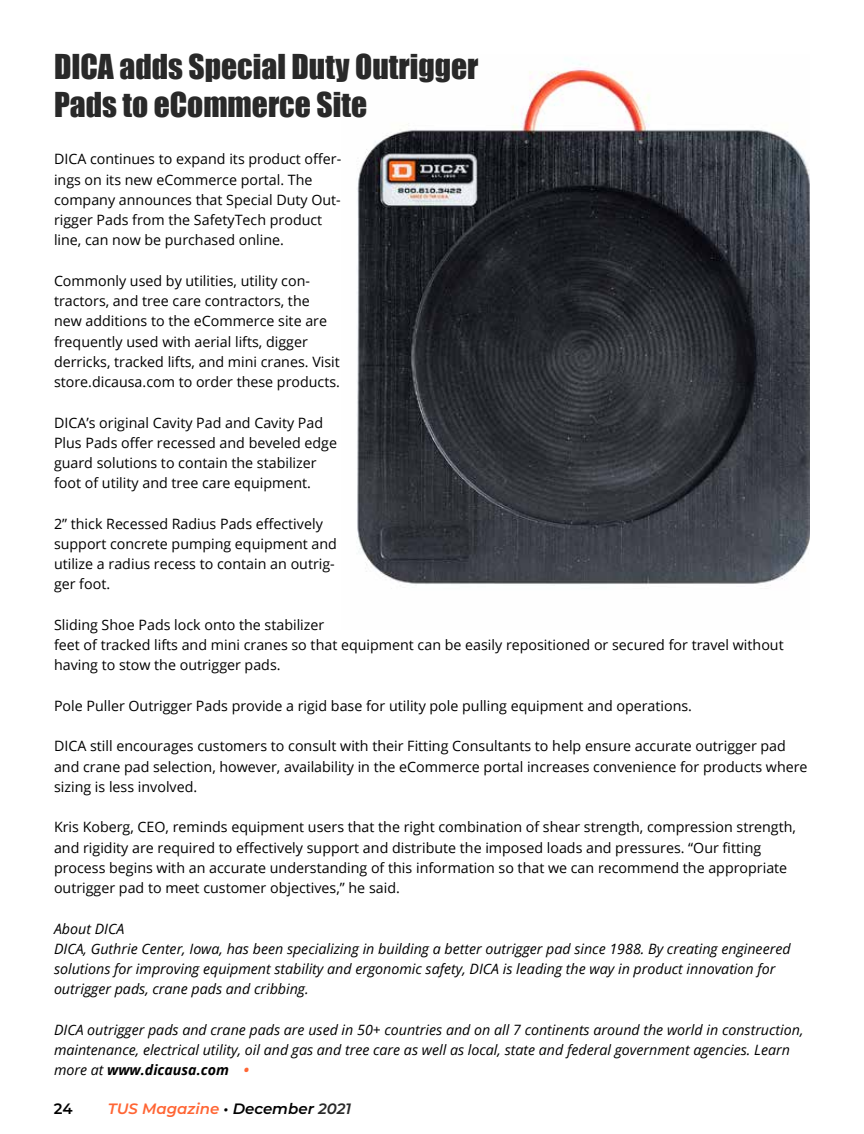
<style>
.page{position:relative;width:864px;height:1134px;background:#fff}
.page>*{position:absolute;margin:0;border:0;box-sizing:border-box;transform-origin:0 0}
.t1{font:31.5px/37.8px "Impact";color:#292929}
.t2{font:italic 600 15px "Montserrat";color:#ff6534}
.t3{font:600 15px "Montserrat";color:#000}
.t4{font:14.25px/20.2px "Open Sans";color:#000}
.t5{font:italic 14.25px/20.2px "Open Sans";color:#000}
.s1{font-weight:700}
.s2{font-weight:700;color:#ff6534}
.s3{color:#000}
.s4{color:#292929}
</style>
<div class="page">
<img style="left:357px;top:63px;width:453px;height:523px">
<h1 class="t1" style="left:54px;top:47px;width:426px">DICA adds Special Duty Outrigger<br>Pads to eCommerce Site</h1>
<p class="t4" style="left:54px;top:149px;width:289px">DICA continues to expand its product offer&shy;ings on its new eCommerce portal. The company announces that Special Duty Out&shy;rigger Pads from the SafetyTech product line, can now be purchased online.</p>
<p class="t4" style="left:54px;top:270px;width:288px">Commonly used by utilities, utility con&shy;tractors, and tree care contractors, the new additions to the eCommerce site are frequently used with aerial lifts, digger derricks, tracked lifts, and mini cranes. Visit store.dicausa.com to order these products.</p>
<p class="t4" style="left:54px;top:412px;width:285px">DICA’s original Cavity Pad and Cavity Pad Plus Pads offer recessed and beveled edge guard solutions to contain the stabilizer foot of utility and tree care equipment.</p>
<p class="t4" style="left:54px;top:513px;width:284px">2” thick Recessed Radius Pads effectively support concrete pumping equipment and utilize a radius recess to contain an outrig&shy;ger foot.</p>
<p class="t4" style="left:54px;top:614px;width:731px">Sliding Shoe Pads lock onto the stabilizer<br>feet of tracked lifts and mini cranes so that equipment can be easily repositioned or secured for travel without having to stow the outrigger pads.</p>
<p class="t4" style="left:54px;top:695px;width:640px">Pole Puller Outrigger Pads provide a rigid base for utility pole pulling equipment and operations.</p>
<p class="t4" style="left:54px;top:736px;width:755px">DICA still encourages customers to consult with their Fitting Consultants to help ensure accurate outrigger pad and crane pad selection, however, availability in the eCommerce portal increases convenience for products where sizing is less involved.</p>
<p class="t4" style="left:54px;top:817px;width:744px">Kris Koberg, CEO, reminds equipment users that the right combination of shear strength, compression strength, and rigidity are required to effectively support and distribute the imposed loads and pressures. “Our fitting process begins with an accurate understanding of this information so that we can recommend the appropriate outrigger pad to meet customer objectives,” he said.</p>
<p class="t5" style="left:54px;top:918px;width:738px">About DICA<br>DICA, Guthrie Center, Iowa, has been specializing in building a better outrigger pad since 1988. By creating engineered solutions for improving equipment stability and ergonomic safety, DICA is leading the way in product innovation for outrigger pads, crane pads and cribbing.</p>
<p class="t5" style="left:54px;top:1019px;width:751px">DICA outrigger pads and crane pads are used in 50+ countries and on all 7 continents around the world in construction, maintenance, electrical utility, oil and gas and tree care as well as local, state and federal government agencies. Learn more at <span class="s1">www.dicausa.com</span> <span class="s2">•</span></p>
<p class="t3" style="left:54px;top:1098px;width:20px">24</p>
<p class="t2" style="left:108px;top:1098px;width:245px">TUS Magazine <span class="s3">• December</span> <span class="s4">2021</span></p>
</div>
